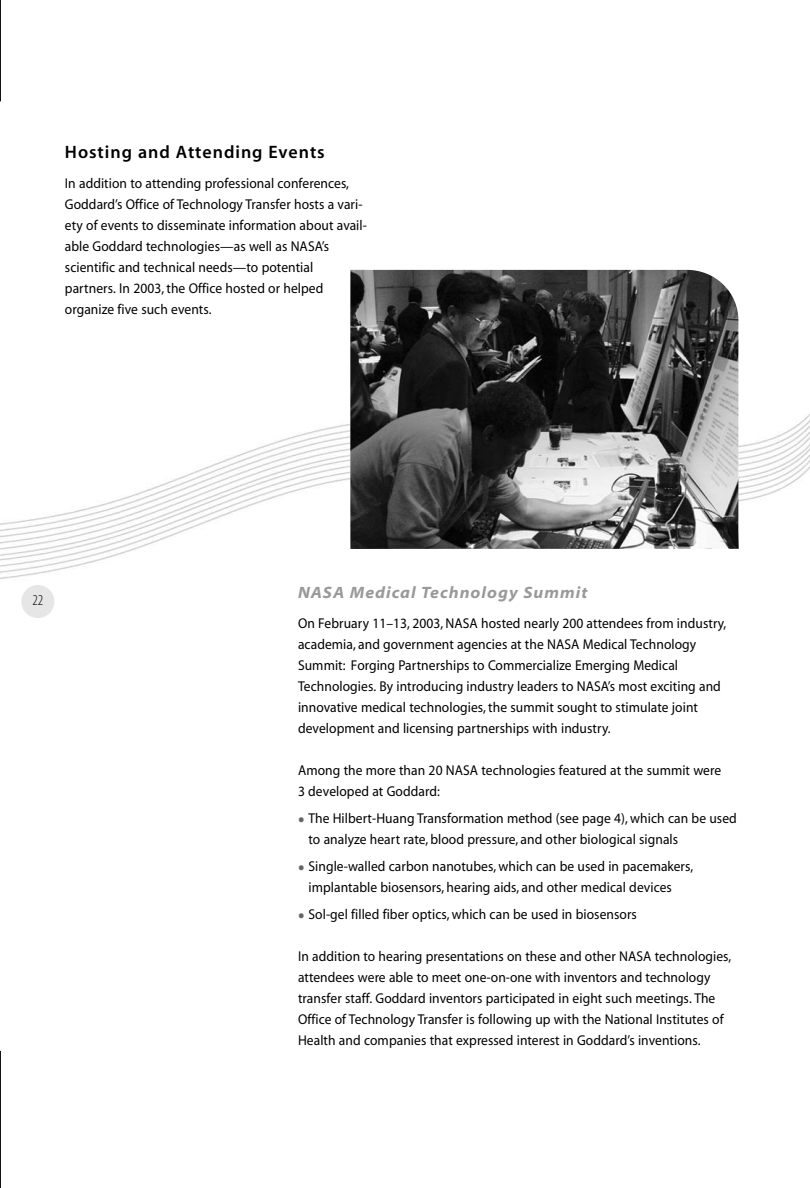
<style>
.page{position:relative;width:810px;height:1188px;background:#fff}
.page>*{position:absolute;margin:0;border:0;box-sizing:border-box;transform-origin:0 0}
.t1{font:18px "Myriad MM 565 600";letter-spacing:.055em;color:#000}
.t2{font:16.5px "Myriad MM It 700 700";letter-spacing:.06em;color:#999}
.t3{font:15px "Myriad MM 215 300";color:#000}
.t4{font:14.25px/21px "Myriad MM 400 600";letter-spacing:.005em;color:#000;scale:.95 1}
.s1{font-size:24px;color:#666}
</style>
<div class="page">
<img style="left:0;top:101px;width:810px;height:950px">
<div style="left:21px;top:585px;width:33px;height:33px;background:#e6e6e6;border-radius:50%"></div>
<hr style="left:0;top:0;width:1px;height:101px;background:#000">
<hr style="left:0;top:1051px;width:1px;height:137px;background:#000">
<div style="left:296px;top:585px;width:442px;height:475px;background:#fff"></div>
<img style="left:350px;top:270px;width:388px;height:279px">
<p class="t1" style="left:65px;top:145px;width:261px">Hosting and Attending Events</p>
<p class="t4" style="left:65px;top:174px;width:319px">In addition to attending professional conferences, Goddard’s Office of Technology Transfer hosts a vari&shy;ety of events to disseminate information about avail&shy;able Goddard technologies—as well as NASA’s scientific and technical needs—to potential partners. In 2003, the Office hosted or helped organize five such events.</p>
<p class="t3" style="left:33px;top:595px;width:12px">22</p>
<p class="t2" style="left:298px;top:586px;width:291px">NASA Medical Technology Summit</p>
<p class="t4" style="left:298px;top:614px;width:452px">On February 11–13, 2003, NASA hosted nearly 200 attendees from industry, academia, and government agencies at the NASA Medical Technology Summit: Forging Partnerships to Commercialize Emerging Medical Technologies. By introducing industry leaders to NASA’s most exciting and innovative medical technologies, the summit sought to stimulate joint development and licensing partnerships with industry.</p>
<p class="t4" style="left:298px;top:761px;width:447px">Among the more than 20 NASA technologies featured at the summit were<br>3 developed at Goddard:</p>
<p class="t4" style="left:308px;top:809px;width:452px;text-indent:-10px"><span class="s1">•</span> The Hilbert-Huang Transformation method (see page 4), which can be used to analyze heart rate, blood pressure, and other biological signals</p>
<p class="t4" style="left:308px;top:857px;width:406px;text-indent:-10px"><span class="s1">•</span> Single-walled carbon nanotubes, which can be used in pacemakers, implantable biosensors, hearing aids, and other medical devices</p>
<p class="t4" style="left:298px;top:905px;width:358px"><span class="s1">•</span> Sol-gel filled fiber optics, which can be used in biosensors</p>
<p class="t4" style="left:298px;top:947px;width:457px">In addition to hearing presentations on these and other NASA technologies, attendees were able to meet one-on-one with inventors and technology transfer staff. Goddard inventors participated in eight such meetings. The Office of Technology Transfer is following up with the National Institutes of Health and companies that expressed interest in Goddard’s inventions.</p>
</div>
